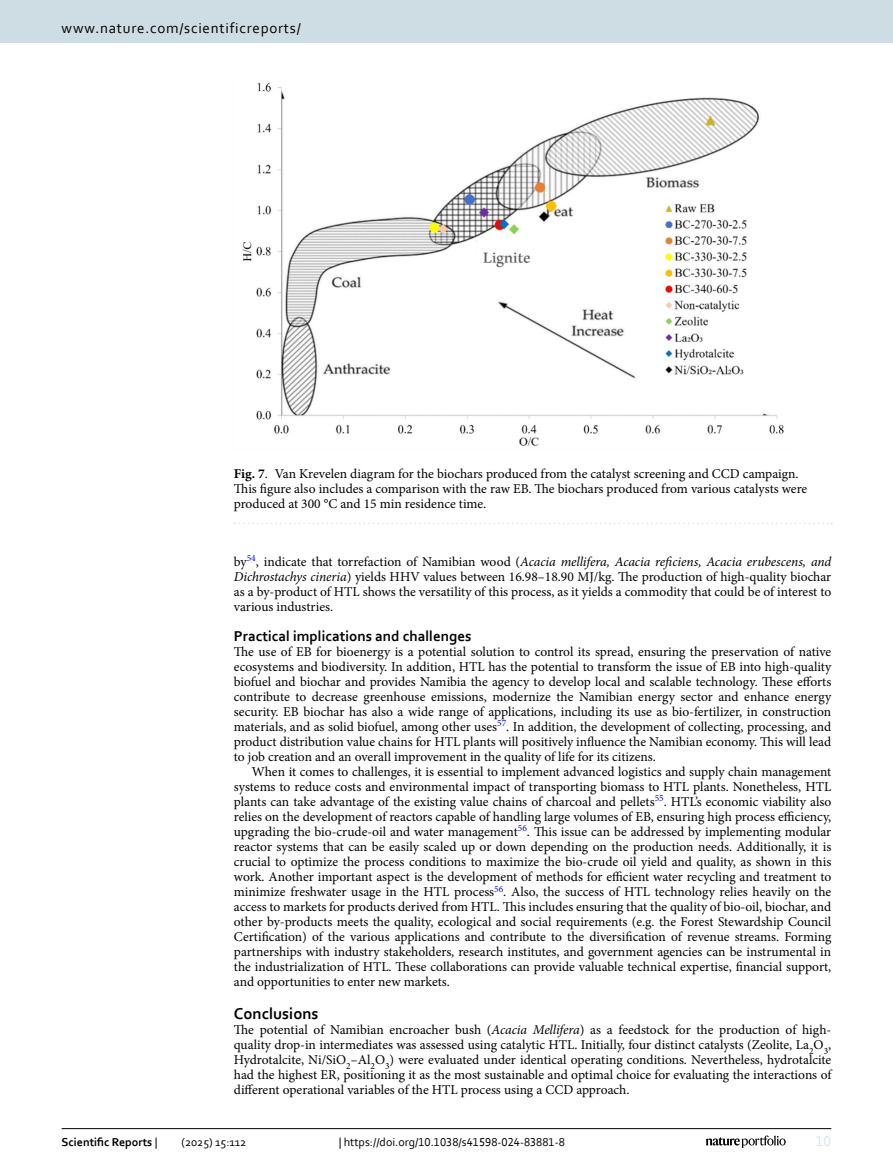
<style>
.page{position:relative;width:893px;height:1174px;background:#fff}
.page>*{position:absolute;margin:0;border:0;box-sizing:border-box;transform-origin:0 0}
.Head_1{font:700 16.5px "Corbel";color:#000}
.Head_2{font:700 15px "Corbel";color:#000}
.t1{font:15px "Corbel";letter-spacing:.05em;color:#000}
.t2{font:15px "Corbel";color:#d9e4eb}
.Body_Text_Indent{font:13.5px/15px "Minion Pro";letter-spacing:-.005em;color:#000;text-align:justify}
.Body_Text{font:13.5px/15px "Minion Pro";color:#000;text-align:justify}
.Figure_Caption{font:13.5px/15px "Minion Pro";color:#000}
.t3{font:12px "Corbel";color:#000}
.t4{font:700 12px "Corbel";color:#000}
.s1{font-weight:700}
.s2{font-style:italic}
.s3{font-weight:400}
</style>
<div class="page">
<img style="left:242px;top:82px;width:542px;height:364px">
<svg style="left:235px;top:522px;width:597px;height:2px"></svg>
<hr style="left:62px;top:1128px;width:769px;height:1px;background:#000">
<svg style="left:706px;top:1135px;width:80px;height:12px"></svg>
<div style="left:0;top:0;width:893px;height:43px;background:#cedde4"></div>
<p class="t1" style="left:62px;top:18px;width:241px">www.nature.com/scientificreports/</p>
<p class="Figure_Caption" style="left:234px;top:466px;width:575px"><span class="s1">Fig. 7</span>. Van Krevelen diagram for the biochars produced from the catalyst screening and CCD campaign.<br>This figure also includes a comparison with the raw EB. The biochars produced from various catalysts were produced at 300 °C and 15 min residence time.</p>
<p class="Body_Text_Indent" style="left:234px;top:554px;width:599px">by<sup>54</sup>, indicate that torrefaction of Namibian wood (<span class="s2">Acacia mellifera, Acacia reficiens, Acacia erubescens, and Dichrostachys cineria</span>) yields HHV values between 16.98–18.90 MJ/kg. The production of high-quality biochar as a by-product of HTL shows the versatility of this process, as it yields a commodity that could be of interest to various industries.</p>
<p class="Head_2" style="left:234px;top:627px;width:239px">Practical implications and challenges</p>
<p class="Body_Text" style="left:234px;top:644px;width:599px">The use of EB for bioenergy is a potential solution to control its spread, ensuring the preservation of native ecosystems and biodiversity. In addition, HTL has the potential to transform the issue of EB into high-quality biofuel and biochar and provides Namibia the agency to develop local and scalable technology. These efforts contribute to decrease greenhouse emissions, modernize the Namibian energy sector and enhance energy security. EB biochar has also a wide range of applications, including its use as bio-fertilizer, in construction materials, and as solid biofuel, among other uses<sup>57</sup>. In addition, the development of collecting, processing, and product distribution value chains for HTL plants will positively influence the Namibian economy. This will lead to job creation and an overall improvement in the quality of life for its citizens.</p>
<p class="Body_Text_Indent" style="left:234px;top:764px;width:599px;text-indent:18px">When it comes to challenges, it is essential to implement advanced logistics and supply chain management systems to reduce costs and environmental impact of transporting biomass to HTL plants. Nonetheless, HTL plants can take advantage of the existing value chains of charcoal and pellets<sup>55</sup>. HTL’s economic viability also relies on the development of reactors capable of handling large volumes of EB, ensuring high process efficiency, upgrading the bio-crude-oil and water management<sup>56</sup>. This issue can be addressed by implementing modular reactor systems that can be easily scaled up or down depending on the production needs. Additionally, it is crucial to optimize the process conditions to maximize the bio-crude oil yield and quality, as shown in this work. Another important aspect is the development of methods for efficient water recycling and treatment to minimize freshwater usage in the HTL process<sup>56</sup>. Also, the success of HTL technology relies heavily on the access to markets for products derived from HTL. This includes ensuring that the quality of bio-oil, biochar, and other by-products meets the quality, ecological and social requirements (e.g. the Forest Stewardship Council Certification) of the various applications and contribute to the diversification of revenue streams. Forming partnerships with industry stakeholders, research institutes, and government agencies can be instrumental in the industrialization of HTL. These collaborations can provide valuable technical expertise, financial support, and opportunities to enter new markets.</p>
<p class="Head_1" style="left:234px;top:1003px;width:86px">Conclusions</p>
<p class="Body_Text" style="left:234px;top:1022px;width:599px">The potential of Namibian encroacher bush (<span class="s2">Acacia Mellifera</span>) as a feedstock for the production of high&shy;quality drop-in intermediates was assessed using catalytic HTL. Initially, four distinct catalysts (Zeolite, La<sub>2</sub>O<sub>3</sub>, Hydrotalcite, Ni/SiO<sub>2</sub>–Al<sub>2</sub>O<sub>3</sub>) were evaluated under identical operating conditions. Nevertheless, hydrotalcite had the highest ER, positioning it as the most sustainable and optimal choice for evaluating the interactions of different operational variables of the HTL process using a CCD approach.</p>
<p class="t4" style="left:62px;top:1134px;width:97px">Scientific Reports <span class="s3">|</span></p>
<p class="t3" style="left:181px;top:1134px;width:66px">(2025) 15:112</p>
<p class="t3" style="left:339px;top:1134px;width:228px">| https://doi.org/10.1038/s41598-024-83881-8</p>
<p class="t2" style="left:816px;top:1132px;width:17px">10</p>
</div>
